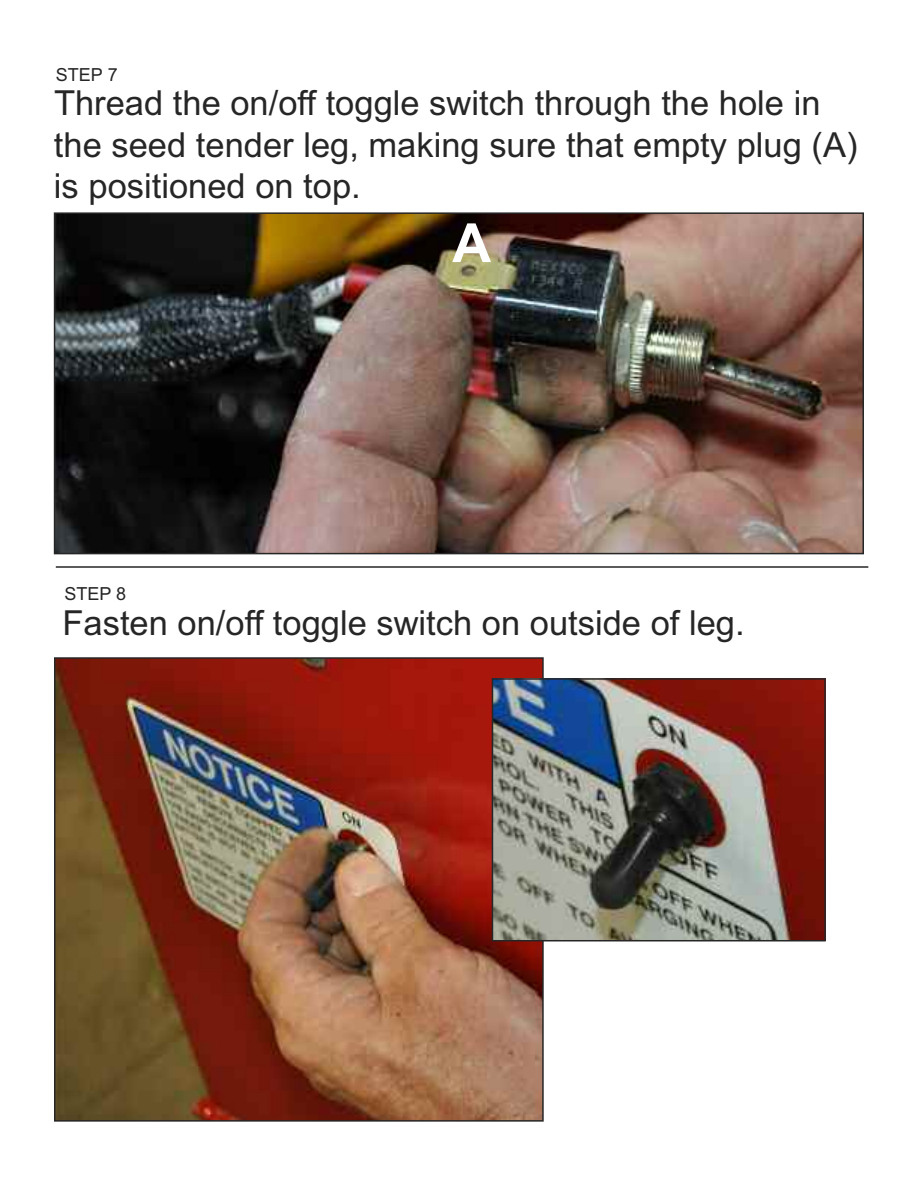
<style>
.page{position:relative;width:918px;height:1188px;background:#fff}
.page>*{position:absolute;margin:0;border:0;box-sizing:border-box;transform-origin:0 0}
.t1{font:700 54px "Arial";color:#fff}
.t2{font:34.5px/41.4px "Arial";color:#272627}
.t3{font:18px "Arial";color:#272627}
</style>
<div class="page">
<img style="left:57px;top:215px;width:804px;height:336px">
<div style="left:54px;top:212px;width:810px;height:342px;border:2px solid #272627"></div>
<img style="left:57px;top:660px;width:484px;height:459px">
<div style="left:54px;top:657px;width:490px;height:465px;border:2px solid #272627"></div>
<img style="left:495px;top:681px;width:328px;height:257px">
<div style="left:492px;top:678px;width:334px;height:263px;border:2px solid #272627"></div>
<hr style="left:56px;top:566px;width:812px;height:2px;background:#272627">
<p class="t3" style="left:56px;top:64px;width:63px">STEP 7</p>
<p class="t2" style="left:54px;top:83px;width:805px">Thread the on/off toggle switch through the hole in the seed tender leg, making sure that empty plug (A) is positioned on top.</p>
<p class="t3" style="left:65px;top:584px;width:63px">STEP 8</p>
<h1 class="t1" style="left:452px;top:212px;width:40px">A</h1>
<p class="t2" style="left:63px;top:602px;width:684px">Fasten on/off toggle switch on outside of leg.</p>
</div>
